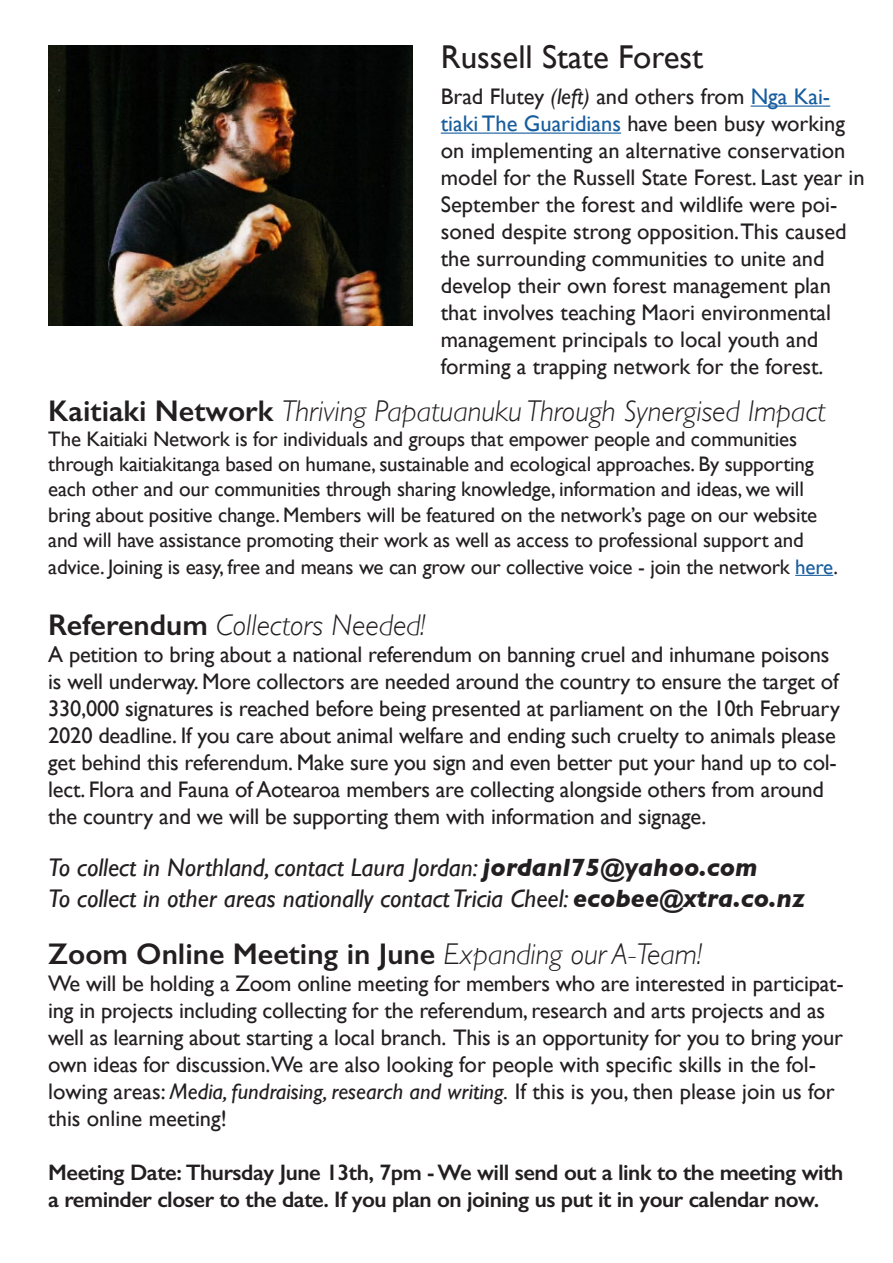
<style>
.page{position:relative;width:893px;height:1263px;background:#fff}
.page>*{position:absolute;margin:0;border:0;box-sizing:border-box;transform-origin:0 0}
.t1{font:33px "Gill Sans";color:#231f20}
.t2{font:italic 300 30px "Gill Sans";color:#231f20}
.t3{font:600 30px "Gill Sans";color:#231f20}
.t4{font:italic 25.5px "Gill Sans";color:#231f20}
.t5{font:22.5px/27px "Gill Sans";letter-spacing:-.01em;color:#231f20}
.t6{font:600 22.5px/27px "Gill Sans";letter-spacing:-.02em;color:#231f20}
.t7{font:21px/25.5px "Gill Sans";letter-spacing:-.01em;color:#231f20}
.s1{font-style:italic}
.s2{color:#175d9e}
.s3{font-weight:600;font-style:normal}
.s4{font-weight:700}
.s5{font-weight:300;font-style:italic}
</style>
<div class="page">
<hr style="left:795px;top:575px;width:38px;height:1px;background:#175d9e">
<img style="left:48px;top:46px;width:365px;height:280px">
<hr style="left:751px;top:106px;width:79px;height:1px;background:#175d9e">
<hr style="left:441px;top:133px;width:180px;height:1px;background:#175d9e">
<p class="t1" style="left:441px;top:38px;width:264px">Russell State Forest</p>
<p class="t5" style="left:441px;top:83px;width:426px">Brad Flutey <span class="s1">(left)</span> and others from <span class="s2">Nga Kai&shy;tiaki The Guaridians</span> have been busy working on implementing an alternative conservation model for the Russell State Forest. Last year in September the forest and wildlife were poi&shy;soned despite strong opposition.This caused the surrounding communities to unite and</p>
<p class="t5" style="left:441px;top:272px;width:392px">develop their own forest management plan that involves teaching Maori environmental management principals to local youth and forming a trapping network for the forest.</p>
<p class="t2" style="left:48px;top:394px;width:779px"><span class="s3">Kaitiaki Network</span> Thriving Papatuanuku Through Synergised Impact</p>
<p class="t7" style="left:48px;top:426px;width:791px">The Kaitiaki Network is for individuals and groups that empower people and communities through kaitiakitanga based on humane, sustainable and ecological approaches. By supporting each other and our communities through sharing knowledge, information and ideas, we will bring about positive change. Members will be featured on the network’s page on our website and will have assistance promoting their work as well as access to professional support and advice. Joining is easy, free and means we can grow our collective voice - join the network <span class="s2">here</span>.</p>
<p class="t2" style="left:48px;top:608px;width:379px"><span class="s3">Referendum</span> Collectors Needed!</p>
<p class="t5" style="left:48px;top:641px;width:793px">A petition to bring about a national referendum on banning cruel and inhumane poisons is well underway. More collectors are needed around the country to ensure the target of 330,000 signatures is reached before being presented at parliament on the 10th February 2020 deadline. If you care about animal welfare and ending such cruelty to animals please get behind this referendum. Make sure you sign and even better put your hand up to col&shy;lect. Flora and Fauna of Aotearoa members are collecting alongside others from around the country and we will be supporting them with information and signage.</p>
<p class="t4" style="left:48px;top:853px;width:711px">To collect in Northland, contact Laura Jordan: <span class="s4">jordanl75@yahoo.com</span></p>
<p class="t4" style="left:48px;top:884px;width:759px">To collect in other areas nationally contact Tricia Cheel: <span class="s4">ecobee@xtra.co.nz</span></p>
<p class="t3" style="left:48px;top:936px;width:655px">Zoom Online Meeting in June <span class="s5">Expanding our A-Team!</span></p>
<p class="t5" style="left:48px;top:970px;width:797px">We will be holding a Zoom online meeting for members who are interested in participat&shy;ing in projects including collecting for the referendum, research and arts projects and as well as learning about starting a local branch. This is an opportunity for you to bring your own ideas for discussion.We are also looking for people with specific skills in the fol&shy;lowing areas: <span class="s1">Media, fundraising, research and writing.</span> If this is you, then please join us for this online meeting!</p>
<p class="t6" style="left:48px;top:1159px;width:797px">Meeting Date: Thursday June 13th, 7pm - We will send out a link to the meeting with a reminder closer to the date. If you plan on joining us put it in your calendar now.</p>
</div>
